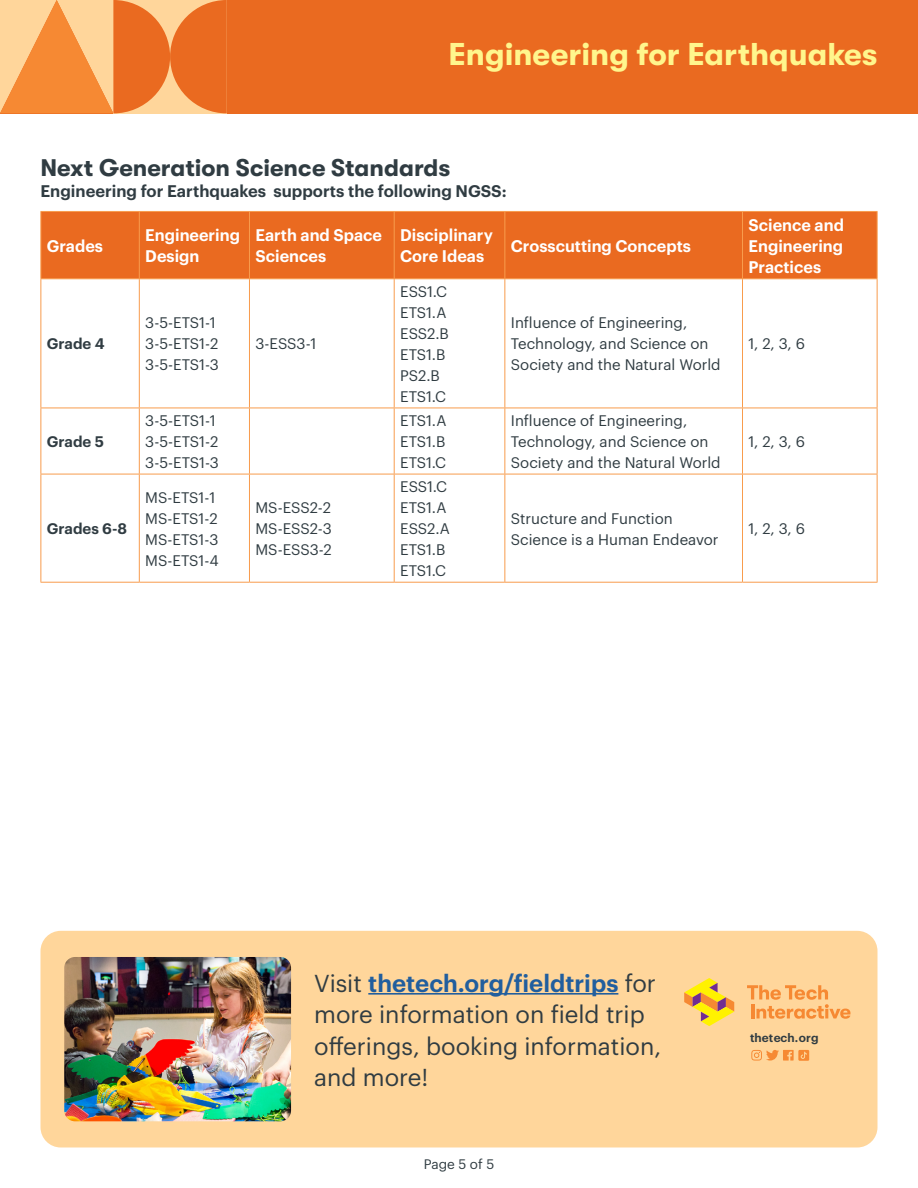
<style>
.page{position:relative;width:918px;height:1188px;background:#fff}
.page>*{position:absolute;margin:0;border:0;box-sizing:border-box;transform-origin:0 0}
.t1{font:700 31.5px "GT Walsheim";color:#fff68d}
.t2{font:24px/31.5px "Graphik";color:#303c42}
.t3{font:700 24px "GT Walsheim";color:#303c42}
.t4{font:600 16.5px/21px "Graphik";color:#fff}
.t5{font:600 16.5px "Graphik";color:#303c42}
.t6{font:15px/21px "Graphik";color:#303c42}
.t7{font:600 15px "Graphik";color:#303c42}
.t8{font:13.5px "Graphik";color:#303c42}
.t9{font:600 11.85px "Graphik";color:#303c42}
.s1{font-weight:600;color:#215e9e}
</style>
<div class="page">
<div style="left:0;top:0;width:918px;height:113px;background:#ea6a20"></div>
<svg style="left:0;top:0;width:227px;height:113px"></svg>
<div style="left:41px;top:212px;width:836px;height:66px;background:#ea6a20"></div>
<hr style="left:40px;top:211px;width:99px;height:1px;background:#f89c4d">
<hr style="left:40px;top:212px;width:1px;height:66px;background:#f89c4d">
<hr style="left:139px;top:211px;width:110px;height:1px;background:#f89c4d">
<hr style="left:139px;top:212px;width:1px;height:66px;background:#f89c4d">
<hr style="left:249px;top:211px;width:145px;height:1px;background:#f89c4d">
<hr style="left:249px;top:212px;width:1px;height:66px;background:#f89c4d">
<hr style="left:394px;top:211px;width:111px;height:1px;background:#f89c4d">
<hr style="left:394px;top:212px;width:1px;height:66px;background:#f89c4d">
<hr style="left:505px;top:211px;width:238px;height:1px;background:#f89c4d">
<hr style="left:504px;top:212px;width:1px;height:66px;background:#f89c4d">
<hr style="left:742px;top:211px;width:136px;height:1px;background:#f89c4d">
<hr style="left:742px;top:212px;width:1px;height:66px;background:#f89c4d">
<hr style="left:877px;top:212px;width:1px;height:66px;background:#f89c4d">
<hr style="left:40px;top:278px;width:99px;height:1px;background:#f89c4d">
<hr style="left:40px;top:279px;width:1px;height:129px;background:#f89c4d">
<hr style="left:139px;top:278px;width:110px;height:1px;background:#f89c4d">
<hr style="left:139px;top:279px;width:1px;height:129px;background:#f89c4d">
<hr style="left:249px;top:278px;width:145px;height:1px;background:#f89c4d">
<hr style="left:249px;top:279px;width:1px;height:129px;background:#f89c4d">
<hr style="left:394px;top:278px;width:111px;height:1px;background:#f89c4d">
<hr style="left:394px;top:279px;width:1px;height:129px;background:#f89c4d">
<hr style="left:505px;top:278px;width:238px;height:1px;background:#f89c4d">
<hr style="left:504px;top:279px;width:1px;height:129px;background:#f89c4d">
<hr style="left:742px;top:278px;width:136px;height:1px;background:#f89c4d">
<hr style="left:742px;top:279px;width:1px;height:129px;background:#f89c4d">
<hr style="left:877px;top:279px;width:1px;height:129px;background:#f89c4d">
<hr style="left:40px;top:408px;width:99px;height:1px;background:#f89c4d">
<hr style="left:40px;top:408px;width:1px;height:66px;background:#f89c4d">
<hr style="left:139px;top:408px;width:110px;height:1px;background:#f89c4d">
<hr style="left:139px;top:408px;width:1px;height:66px;background:#f89c4d">
<hr style="left:249px;top:408px;width:145px;height:1px;background:#f89c4d">
<hr style="left:249px;top:408px;width:1px;height:66px;background:#f89c4d">
<hr style="left:394px;top:408px;width:111px;height:1px;background:#f89c4d">
<hr style="left:394px;top:408px;width:1px;height:66px;background:#f89c4d">
<hr style="left:505px;top:408px;width:238px;height:1px;background:#f89c4d">
<hr style="left:504px;top:408px;width:1px;height:66px;background:#f89c4d">
<hr style="left:742px;top:408px;width:136px;height:1px;background:#f89c4d">
<hr style="left:742px;top:408px;width:1px;height:66px;background:#f89c4d">
<hr style="left:877px;top:408px;width:1px;height:66px;background:#f89c4d">
<hr style="left:40px;top:474px;width:99px;height:1px;background:#f89c4d">
<hr style="left:40px;top:474px;width:1px;height:108px;background:#f89c4d">
<hr style="left:139px;top:474px;width:110px;height:1px;background:#f89c4d">
<hr style="left:139px;top:474px;width:1px;height:108px;background:#f89c4d">
<hr style="left:249px;top:474px;width:145px;height:1px;background:#f89c4d">
<hr style="left:249px;top:474px;width:1px;height:108px;background:#f89c4d">
<hr style="left:394px;top:474px;width:111px;height:1px;background:#f89c4d">
<hr style="left:394px;top:474px;width:1px;height:108px;background:#f89c4d">
<hr style="left:505px;top:474px;width:238px;height:1px;background:#f89c4d">
<hr style="left:504px;top:474px;width:1px;height:108px;background:#f89c4d">
<hr style="left:742px;top:474px;width:136px;height:1px;background:#f89c4d">
<hr style="left:742px;top:474px;width:1px;height:108px;background:#f89c4d">
<hr style="left:877px;top:474px;width:1px;height:108px;background:#f89c4d">
<hr style="left:40px;top:582px;width:99px;height:1px;background:#f89c4d">
<hr style="left:139px;top:582px;width:110px;height:1px;background:#f89c4d">
<hr style="left:249px;top:582px;width:145px;height:1px;background:#f89c4d">
<hr style="left:394px;top:582px;width:111px;height:1px;background:#f89c4d">
<hr style="left:505px;top:582px;width:238px;height:1px;background:#f89c4d">
<hr style="left:742px;top:582px;width:136px;height:1px;background:#f89c4d">
<div style="left:40px;top:931px;width:838px;height:216px;background:#ffd69b;border-radius:20px"></div>
<hr style="left:368px;top:993px;width:250px;height:2px;background:#215e9e">
<img style="left:64px;top:957px;width:227px;height:164px">
<svg style="left:684px;top:978px;width:50px;height:48px"></svg>
<svg style="left:747px;top:985px;width:103px;height:34px"></svg>
<svg style="left:751px;top:1050px;width:58px;height:11px"></svg>
<h1 class="t1" style="left:448px;top:36px;width:431px">Engineering for Earthquakes</h1>
<h2 class="t3" style="left:40px;top:154px;width:412px">Next Generation Science Standards</h2>
<p class="t5" style="left:40px;top:178px;width:468px">Engineering for Earthquakes supports the following NGSS:</p>
<p class="t4" style="left:47px;top:234px;width:58px">Grades</p>
<p class="t4" style="left:145px;top:223px;width:96px">Engineering<br>Design</p>
<p class="t4" style="left:255px;top:223px;width:128px">Earth and Space<br>Sciences</p>
<p class="t4" style="left:400px;top:223px;width:94px">Disciplinary<br>Core Ideas</p>
<p class="t4" style="left:511px;top:234px;width:182px">Crosscutting Concepts</p>
<p class="t7" style="left:47px;top:333px;width:59px">Grade 4</p>
<p class="t7" style="left:47px;top:430px;width:59px">Grade 5</p>
<p class="t6" style="left:145px;top:311px;width:75px">3-5-ETS1-1<br>3-5-ETS1-2<br>3-5-ETS1-3</p>
<p class="t6" style="left:255px;top:332px;width:62px">3-ESS3-1</p>
<p class="t6" style="left:400px;top:280px;width:50px">ESS1.C<br>ETS1.A<br>ESS2.B<br>ETS1.B<br>PS2.B<br>ETS1.C</p>
<p class="t6" style="left:511px;top:311px;width:211px">Influence of Engineering,<br>Technology, and Science on<br>Society and the Natural World</p>
<p class="t6" style="left:145px;top:409px;width:75px">3-5-ETS1-1<br>3-5-ETS1-2<br>3-5-ETS1-3</p>
<p class="t6" style="left:400px;top:409px;width:48px;text-align:justify">ETS1.A ETS1.B ETS1.C</p>
<p class="t6" style="left:511px;top:409px;width:211px">Influence of Engineering,<br>Technology, and Science on<br>Society and the Natural World</p>
<p class="t4" style="left:749px;top:213px;width:97px;text-align:justify">Science and Engineering Practices</p>
<p class="t6" style="left:748px;top:332px;width:58px">1, 2, 3, 6</p>
<p class="t6" style="left:748px;top:430px;width:58px">1, 2, 3, 6</p>
<p class="t7" style="left:47px;top:517px;width:82px">Grades 6-8</p>
<p class="t6" style="left:145px;top:486px;width:75px">MS-ETS1-1<br>MS-ETS1-2<br>MS-ETS1-3<br>MS-ETS1-4</p>
<p class="t6" style="left:255px;top:496px;width:78px;text-align:justify">MS-ESS2-2<br>MS-ESS2-3<br>MS-ESS3-2</p>
<p class="t6" style="left:400px;top:475px;width:51px">ESS1.C<br>ETS1.A<br>ESS2.A<br>ETS1.B<br>ETS1.C</p>
<p class="t6" style="left:511px;top:507px;width:209px">Structure and Function<br>Science is a Human Endeavor</p>
<p class="t6" style="left:748px;top:517px;width:58px">1, 2, 3, 6</p>
<h2 class="t2" style="left:314px;top:965px;width:348px">Visit <span class="s1">thetech.org/fieldtrips</span> for more information on field trip offerings, booking information, and more!</h2>
<p class="t8" style="left:424px;top:1154px;width:72px">Page 5 of 5</p>
<p class="t9" style="left:750px;top:1029px;width:70px">thetech.org</p>
</div>
